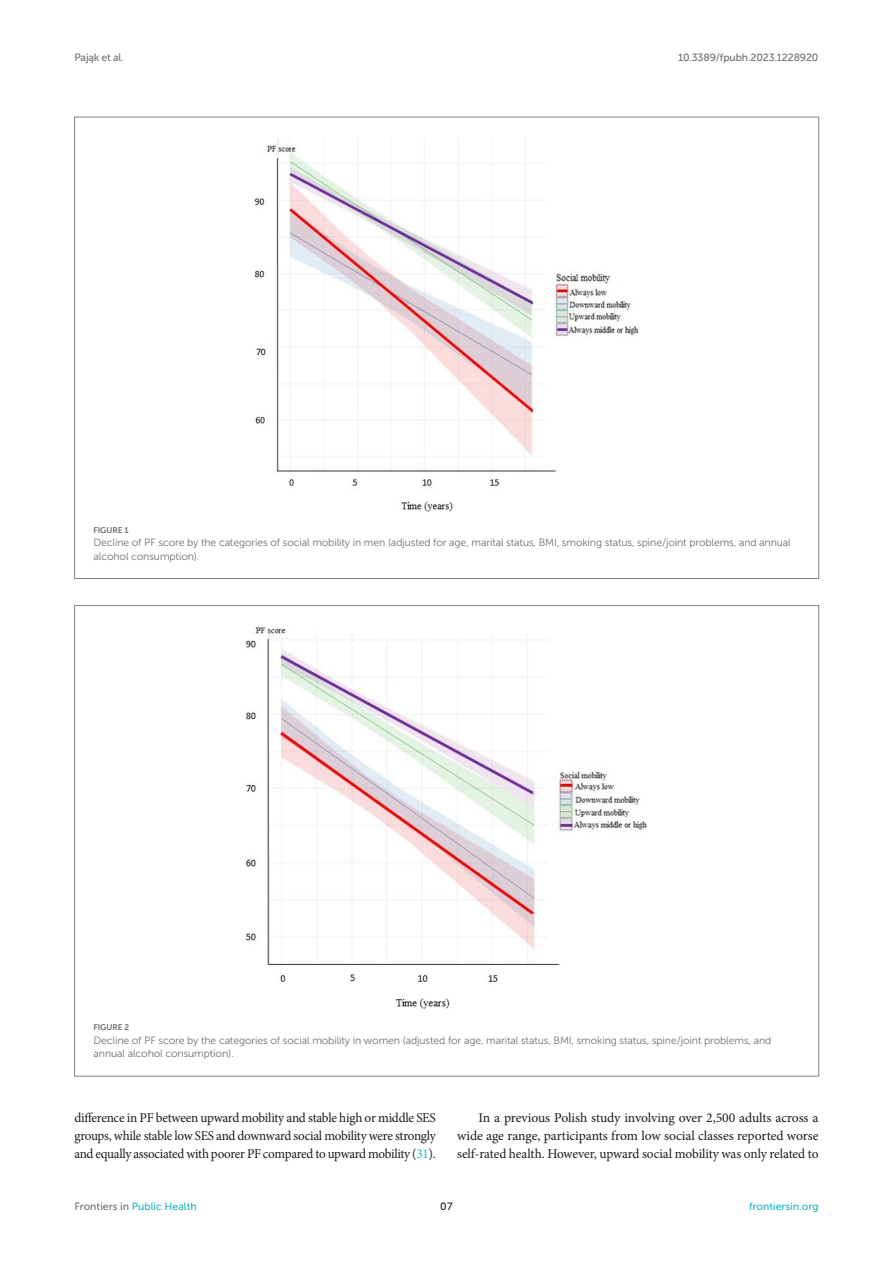
<style>
.page{position:relative;width:893px;height:1263px;background:#fff}
.page>*{position:absolute;margin:0;border:0;box-sizing:border-box;transform-origin:0 0}
.TEXT{font:13.5px/18px "Minion Pro";letter-spacing:-.015em;color:#1b1c1b;text-align:justify}
.FIG_LEG{font:10.5px/13.5px "Museo Sans 300";letter-spacing:-.01em;color:#706f70}
.t1{font:10.5px "Museo Sans 500";color:#1db5c3}
.t2{font:10.5px "Museo Sans 500";letter-spacing:-.015em;color:#706f70}
.t3{font:10.5px "Museo Sans 500";color:#1b1c1b}
.FIG_HD{font:8.25px "Museo Sans 700";letter-spacing:-.01em;color:#706f70}
.s1{color:#1db5c3}
.s2{color:#706f70}
</style>
<div class="page">
<img style="left:254px;top:138px;width:385px;height:374px">
<img style="left:245px;top:627px;width:402px;height:382px">
<p class="t2" style="left:74px;top:51px;width:51px">Pająk et al.</p>
<p class="t2" style="left:678px;top:51px;width:142px">10.3389/fpubh.2023.1228920</p>
<p class="FIG_HD" style="left:94px;top:525px;width:37px">FIGURE 1</p>
<p class="FIG_LEG" style="left:94px;top:536px;width:699px">Decline of PF score by the categories of social mobility in men (adjusted for age, marital status, BMI, smoking status, spine/joint problems, and annual alcohol consumption).</p>
<p class="FIG_HD" style="left:94px;top:1023px;width:37px">FIGURE 2</p>
<p class="FIG_LEG" style="left:94px;top:1033px;width:679px">Decline of PF score by the categories of social mobility in women (adjusted for age, marital status, BMI, smoking status, spine/joint problems, and annual alcohol consumption).</p>
<p class="TEXT" style="left:74px;top:1109px;width:363px">difference in PF between upward mobility and stable high or middle SES groups, while stable low SES and downward social mobility were strongly and equally associated with poorer PF compared to upward mobility (<span class="s1">31</span>).</p>
<p class="TEXT" style="left:457px;top:1109px;width:363px;text-indent:21px">In a previous Polish study involving over 2,500 adults across a wide age range, participants from low social classes reported worse self-rated health. However, upward social mobility was only related to</p>
<p class="t1" style="left:74px;top:1200px;width:124px"><span class="s2">Frontiers in</span> Public Health</p>
<p class="t3" style="left:440px;top:1200px;width:14px">07</p>
<p class="t1" style="left:749px;top:1200px;width:71px">frontiersin.org</p>
</div>
